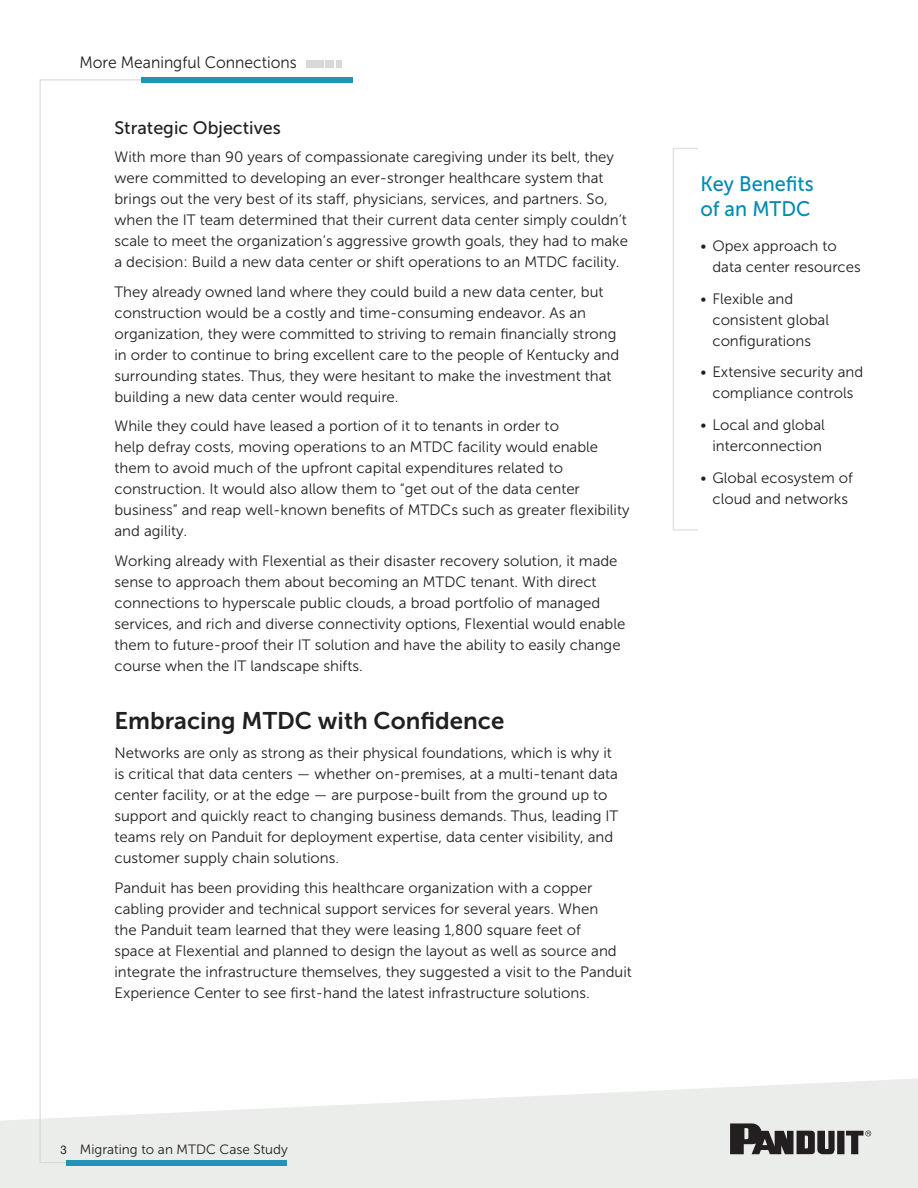
<style>
.page{position:relative;width:918px;height:1188px;background:#fff}
.page>*{position:absolute;margin:0;border:0;box-sizing:border-box;transform-origin:0 0}
.t1{font:24px "Museo Sans 700";color:#231f20}
.t2{font:21px/25.5px "Museo Sans 500";color:#008bb3;scale:.95 1}
.t3{font:18px "Museo Sans 500";color:#231f20}
.t4{font:16.5px "Museo Sans 300";color:#231f20;scale:.95 1}
.t5{font:15px/21px "Museo Sans 300";color:#231f20}
.t6{font:13.5px "Museo Sans 300";color:#231f20}
.s1{font-family:"Helvetica Neue LT Std";font-size:12px}
</style>
<div class="page">
<div style="left:673px;top:148px;width:200px;height:383px;background:#fff;border:2px solid #e2e4e2"></div>
<div style="left:698px;top:137px;width:187px;height:402px;background:#fff"></div>
<svg style="left:0;top:1078px;width:918px;height:110px;fill:#eaedea"></svg>
<div style="left:306px;top:60px;width:18px;height:8px;background:#d9d8d6"></div>
<div style="left:325px;top:60px;width:9px;height:8px;background:#d9d8d6"></div>
<div style="left:336px;top:60px;width:5px;height:8px;background:#d9d8d6"></div>
<svg style="left:39px;top:79px;width:103px;height:1085px"></svg>
<svg style="left:730px;top:1123px;width:141px;height:31px;background:#767575"></svg>
<div style="left:67px;top:1160px;width:220px;height:5px;background:#2094b2"></div>
<div style="left:141px;top:77px;width:212px;height:6px;background:#2094b2"></div>
<p class="t4" style="left:79px;top:53px;width:230px">More Meaningful Connections</p>
<p class="t3" style="left:114px;top:118px;width:168px">Strategic Objectives</p>
<p class="t5" style="left:114px;top:147px;width:515px">With more than 90 years of compassionate caregiving under its belt, they were committed to developing an ever-stronger healthcare system that brings out the very best of its staff, physicians, services, and partners. So, when the IT team determined that their current data center simply couldn’t scale to meet the organization’s aggressive growth goals, they had to make a decision: Build a new data center or shift operations to an MTDC facility.</p>
<p class="t5" style="left:114px;top:281px;width:506px">They already owned land where they could build a new data center, but construction would be a costly and time-consuming endeavor. As an organization, they were committed to striving to remain financially strong in order to continue to bring excellent care to the people of Kentucky and surrounding states. Thus, they were hesitant to make the investment that building a new data center would require.</p>
<p class="t5" style="left:114px;top:416px;width:517px">While they could have leased a portion of it to tenants in order to<br>help defray costs, moving operations to an MTDC facility would enable them to avoid much of the upfront capital expenditures related to construction. It would also allow them to “get out of the data center business” and reap well-known benefits of MTDCs such as greater flexibility and agility.</p>
<p class="t5" style="left:114px;top:551px;width:512px">Working already with Flexential as their disaster recovery solution, it made sense to approach them about becoming an MTDC tenant. With direct connections to hyperscale public clouds, a broad portfolio of managed services, and rich and diverse connectivity options, Flexential would enable them to future-proof their IT solution and have the ability to easily change course when the IT landscape shifts.</p>
<h1 class="t1" style="left:114px;top:707px;width:391px">Embracing MTDC with Confidence</h1>
<p class="t5" style="left:114px;top:743px;width:505px">Networks are only as strong as their physical foundations, which is why it is critical that data centers — whether on-premises, at a multi-tenant data center facility, or at the edge — are purpose-built from the ground up to support and quickly react to changing business demands. Thus, leading IT teams rely on Panduit for deployment expertise, data center visibility, and customer supply chain solutions.</p>
<p class="t5" style="left:114px;top:877px;width:519px">Panduit has been providing this healthcare organization with a copper cabling provider and technical support services for several years. When<br>the Panduit team learned that they were leasing 1,800 square feet of<br>space at Flexential and planned to design the layout as well as source and integrate the infrastructure themselves, they suggested a visit to the Panduit Experience Center to see first-hand the latest infrastructure solutions.</p>
<p class="t6" style="left:60px;top:1142px;width:229px"><span class="s1">3</span> Migrating to an MTDC Case Study</p>
<h2 class="t2" style="left:700px;top:171px;width:121px">Key Benefits of an MTDC</h2>
<p class="t5" style="left:712px;top:235px;width:150px;text-indent:-12px">• Opex approach to data center resources</p>
<p class="t5" style="left:712px;top:288px;width:118px;text-indent:-12px">• Flexible and consistent global configurations</p>
<p class="t5" style="left:700px;top:362px;width:164px;text-align:center">• Extensive security and compliance controls</p>
<p class="t5" style="left:700px;top:415px;width:126px;text-align:right">• Local and global interconnection</p>
<p class="t5" style="left:700px;top:468px;width:154px;text-align:center">• Global ecosystem of cloud and networks</p>
</div>
